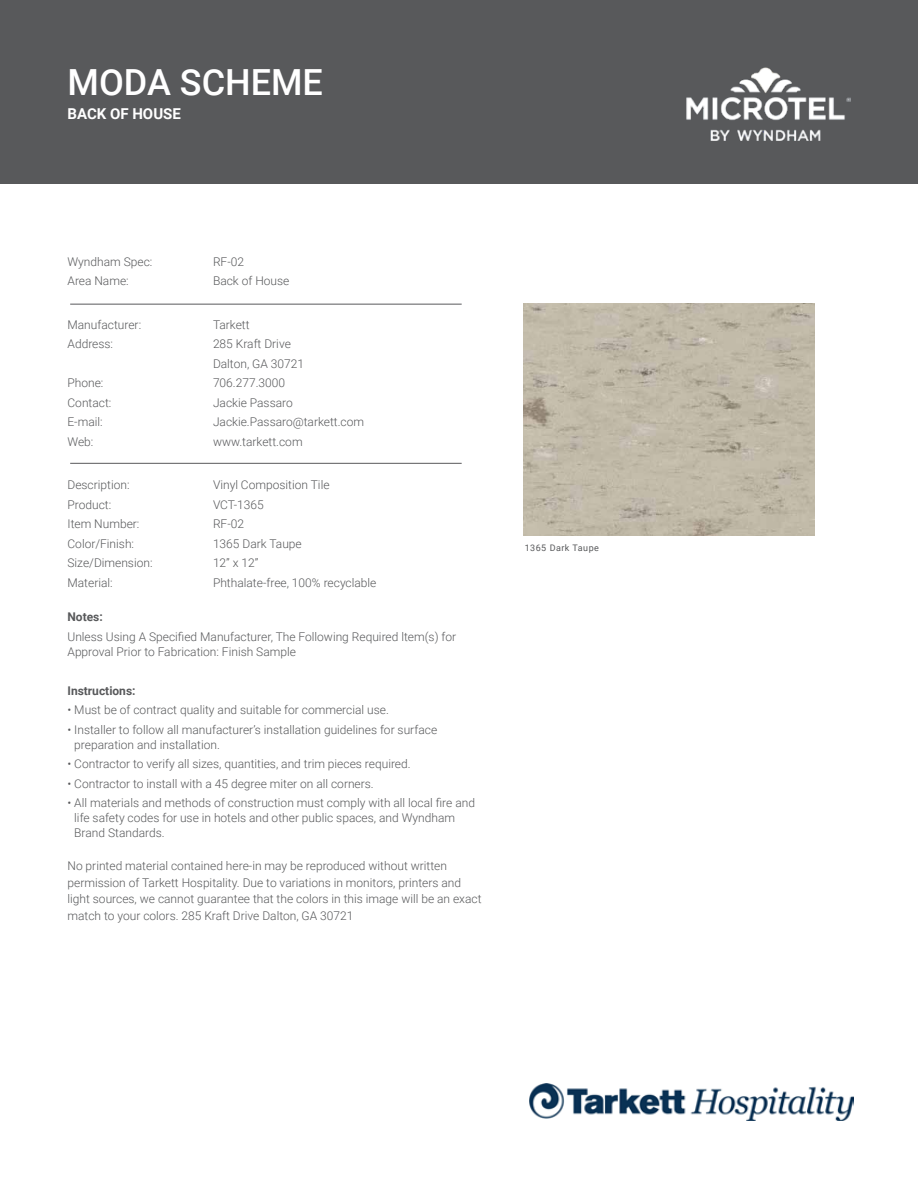
<style>
.page{position:relative;width:918px;height:1188px;background:#fff}
.page>*{position:absolute;margin:0;border:0;box-sizing:border-box;transform-origin:0 0}
.t1{font:500 36px "Roboto";color:#fff}
.t2{font:700 15px "Roboto";color:#fff}
.t3{font:300 12px/15px "Roboto";color:#58595b}
.t4{font:700 12px "Roboto";color:#58595b}
.t5{font:9px "Roboto";letter-spacing:.05em;color:#58595b}
</style>
<div class="page">
<hr style="left:70px;top:304px;width:392px;height:1px;background:#58595b">
<hr style="left:70px;top:463px;width:392px;height:1px;background:#58595b">
<img style="left:524px;top:304px;width:291px;height:232px">
<img style="left:530px;top:1083px;width:324px;height:38px">
<div style="left:0;top:0;width:918px;height:184px;background:#58595b"></div>
<img style="left:686px;top:68px;width:164px;height:73px">
<h1 class="t1" style="left:68px;top:56px;width:257px">MODA SCHEME</h1>
<p class="t2" style="left:68px;top:103px;width:115px">BACK OF HOUSE</p>
<p class="t3" style="left:68px;top:253px;width:86px">Wyndham Spec:</p>
<p class="t3" style="left:213px;top:253px;width:33px">RF-02</p>
<p class="t3" style="left:68px;top:273px;width:63px">Area Name:</p>
<p class="t3" style="left:213px;top:273px;width:78px">Back of House</p>
<p class="t3" style="left:68px;top:316px;width:75px">Manufacturer:</p>
<p class="t3" style="left:213px;top:316px;width:38px">Tarkett</p>
<p class="t3" style="left:68px;top:336px;width:47px">Address:</p>
<p class="t3" style="left:213px;top:334px;width:93px;line-height:19.5px">285 Kraft Drive<br>Dalton, GA 30721</p>
<p class="t3" style="left:68px;top:375px;width:38px">Phone:</p>
<p class="t3" style="left:213px;top:375px;width:74px">706.277.3000</p>
<p class="t3" style="left:68px;top:394px;width:45px">Contact:</p>
<p class="t3" style="left:213px;top:394px;width:81px">Jackie Passaro</p>
<p class="t3" style="left:68px;top:414px;width:37px">E-mail:</p>
<p class="t3" style="left:213px;top:414px;width:153px">Jackie.Passaro@tarkett.com</p>
<p class="t3" style="left:68px;top:433px;width:27px">Web:</p>
<p class="t3" style="left:213px;top:433px;width:91px">www.tarkett.com</p>
<p class="t3" style="left:68px;top:477px;width:64px">Description:</p>
<p class="t3" style="left:213px;top:477px;width:118px">Vinyl Composition Tile</p>
<p class="t3" style="left:68px;top:496px;width:45px">Product:</p>
<p class="t3" style="left:213px;top:496px;width:52px">VCT-1365</p>
<p class="t3" style="left:68px;top:516px;width:73px">Item Number:</p>
<p class="t3" style="left:213px;top:516px;width:33px">RF-02</p>
<p class="t3" style="left:68px;top:535px;width:68px">Color/Finish:</p>
<p class="t3" style="left:213px;top:535px;width:90px">1365 Dark Taupe</p>
<p class="t3" style="left:68px;top:555px;width:87px">Size/Dimension:</p>
<p class="t3" style="left:213px;top:555px;width:47px">12” x 12”</p>
<p class="t3" style="left:68px;top:574px;width:47px">Material:</p>
<p class="t3" style="left:213px;top:574px;width:165px">Phthalate-free, 100% recyclable</p>
<p class="t4" style="left:68px;top:608px;width:37px">Notes:</p>
<p class="t3" style="left:68px;top:628px;width:390px">Unless Using A Specified Manufacturer, The Following Required ltem(s) for<br>Approval Prior to Fabrication: Finish Sample</p>
<p class="t4" style="left:68px;top:682px;width:70px">Instructions:</p>
<p class="t3" style="left:68px;top:702px;width:323px">• Must be of contract quality and suitable for commercial use.</p>
<p class="t3" style="left:74px;top:721px;width:364px;text-indent:-7px">• Installer to follow all manufacturer’s installation guidelines for surface preparation and installation.</p>
<p class="t3" style="left:68px;top:756px;width:345px">• Contractor to verify all sizes, quantities, and trim pieces required.</p>
<p class="t3" style="left:68px;top:775px;width:308px">• Contractor to install with a 45 degree miter on all corners.</p>
<p class="t3" style="left:74px;top:795px;width:402px;text-indent:-7px">• All materials and methods of construction must comply with all local fire and life safety codes for use in hotels and other public spaces, and Wyndham<br>Brand Standards.</p>
<p class="t3" style="left:68px;top:857px;width:416px;line-height:16.5px">No printed material contained here-in may be reproduced without written permission of Tarkett Hospitality. Due to variations in monitors, printers and light sources, we cannot guarantee that the colors in this image will be an exact match to your colors. 285 Kraft Drive Dalton, GA 30721</p>
<p class="t5" style="left:525px;top:542px;width:76px">1365 Dark Taupe</p>
</div>
